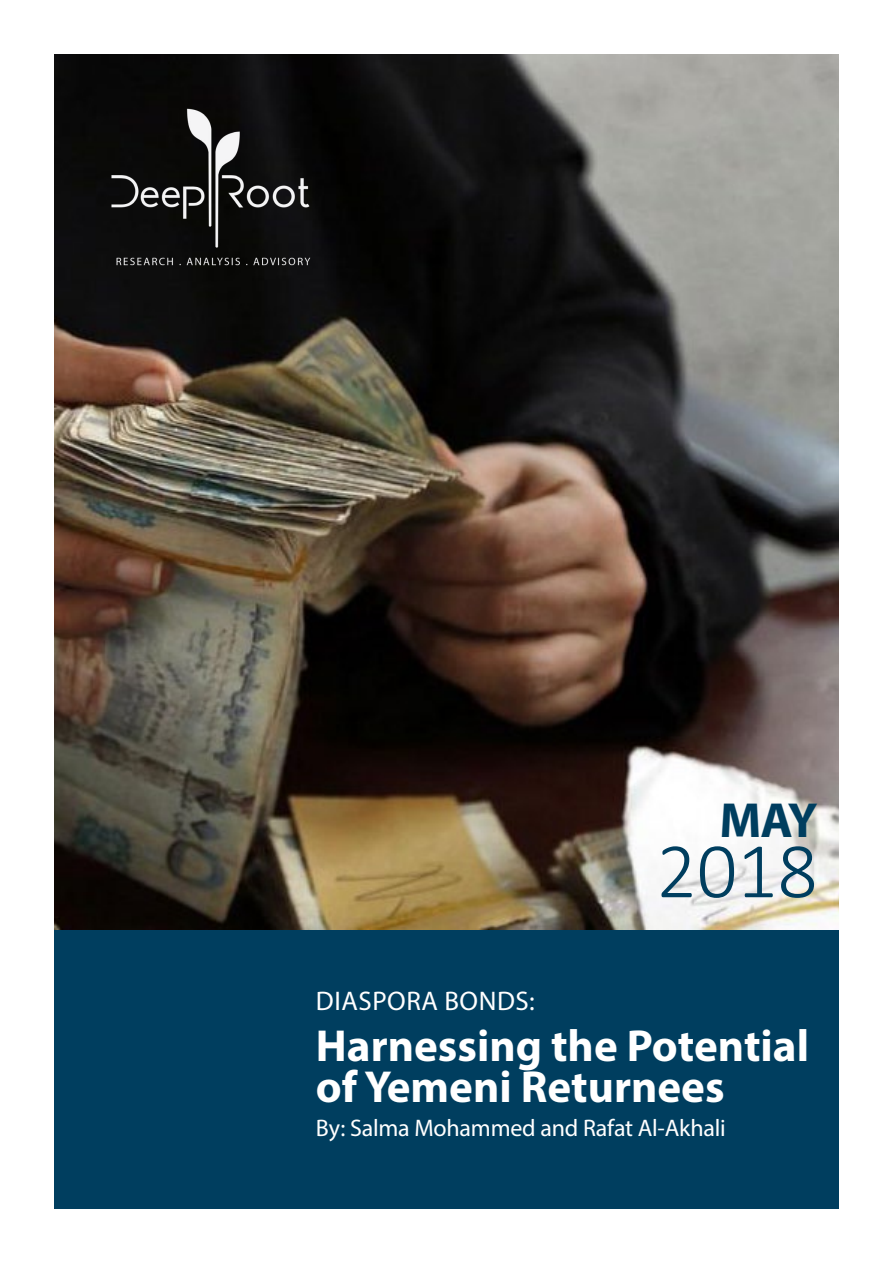
<style>
.page{position:relative;width:893px;height:1263px;background:#fff}
.page>*{position:absolute;margin:0;border:0;box-sizing:border-box;transform-origin:0 0}
.t1{font:300 79.5px "Calibri";color:#003e5f}
.t2{font:700 49.5px "Myriad Pro";color:#003e5f}
.t3{font:700 45px/40.5px "Myriad Pro";color:#fff}
.t4{font:27px "Myriad Pro";letter-spacing:.02em;color:#fff}
.t5{font:24px "Myriad Pro";letter-spacing:-.01em;color:#fff}
</style>
<div class="page">
<div style="left:54px;top:54px;width:785px;height:1155px;background:#003e5f"></div>
<img style="left:54px;top:54px;width:785px;height:876px">
<img style="left:104px;top:94px;width:217px;height:216px">
<p class="t2" style="left:719px;top:788px;width:100px">MAY</p>
<h1 class="t1" style="left:656px;top:821px;width:163px">2018</h1>
<p class="t4" style="left:316px;top:984px;width:220px">Diaspora Bonds:</p>
<p class="t3" style="left:316px;top:1024px;width:495px">Harnessing the Potential of Yemeni Returnees</p>
<p class="t5" style="left:316px;top:1113px;width:411px">By: Salma Mohammed and Rafat Al-Akhali</p>
</div>
